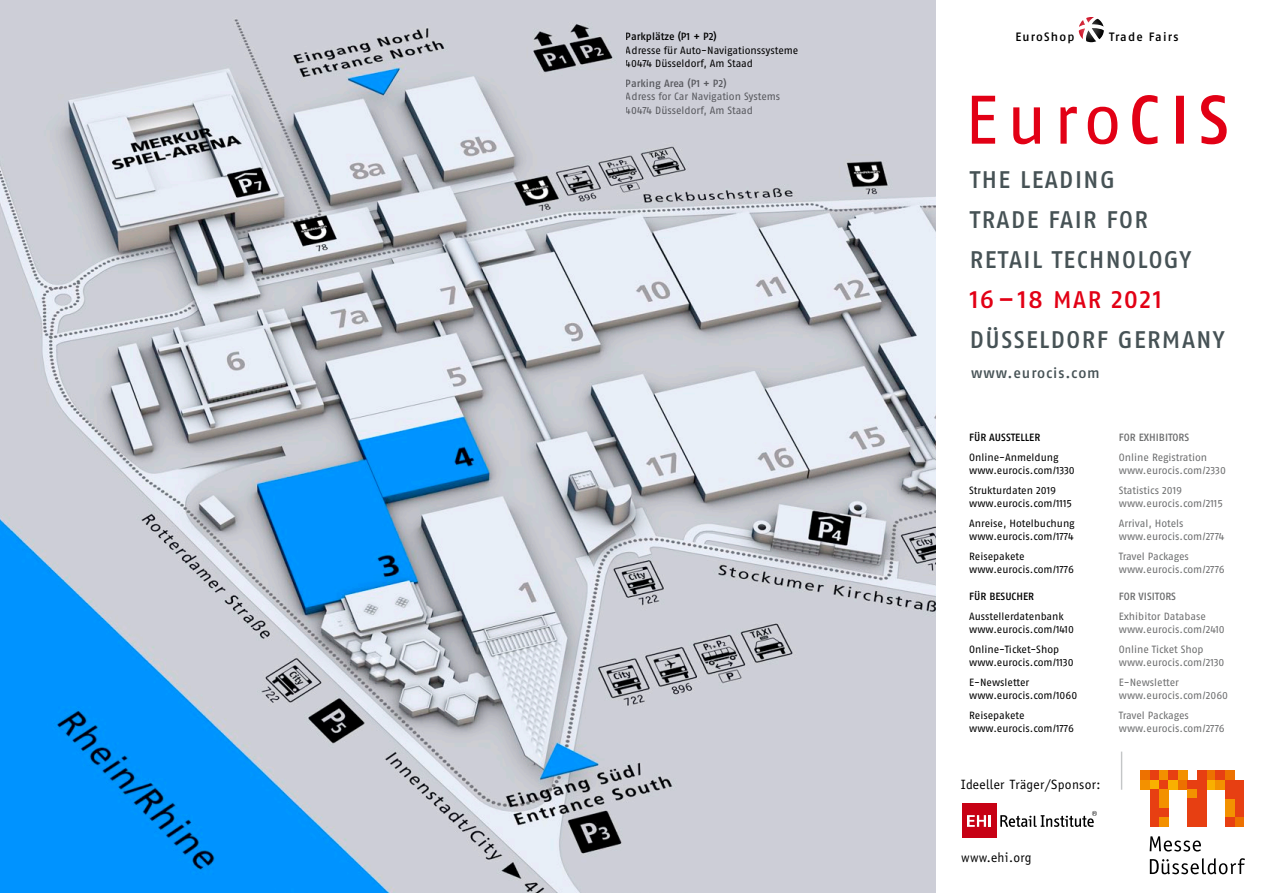
<style>
.page{position:relative;width:1263px;height:893px;background:#fff}
.page>*{position:absolute;margin:0;border:0;box-sizing:border-box;transform-origin:0 0}
.t1{font:25.35px "Fago No Med Lf";letter-spacing:.05em;color:#e20015}
.t2{font:24px/39.9px "Fago No Med Lf";letter-spacing:.06em;color:#465255}
.t3{font:14.4px "Fago No Med Lf";letter-spacing:.06em;color:#465255}
.t4{font:13.5px "Officina Sans";letter-spacing:.025em;color:#000}
.t5{font:12.15px "Fago No Med Lf";letter-spacing:.1em;color:#000}
.t6{font:10.5px/13.5px "Fago No Regular LF";color:#000}
.t7{font:10.5px/13.5px "Fago No Regular LF";color:#6e6f70}
.t8{font:10.5px "Fago No Med Lf";color:#6e6f70}
.t9{font:10.5px "Fago No Med Lf";color:#000}
.s1{font-size:25.2px}
.s2{font-size:24px}
</style>
<div class="page">
<img style="left:0;top:0;width:935px;height:893px">
<svg style="left:1150px;top:858px;width:95px;height:16px"></svg>
<svg style="left:1150px;top:836px;width:51px;height:15px"></svg>
<div style="left:1140px;top:780px;width:10px;height:9px;background:#f39100"></div>
<div style="left:1150px;top:770px;width:9px;height:10px;background:#e73f12"></div>
<div style="left:1150px;top:780px;width:9px;height:9px;background:#f9b000"></div>
<div style="left:1159px;top:770px;width:10px;height:10px;background:#f39100"></div>
<div style="left:1159px;top:780px;width:10px;height:9px;background:#e73f12"></div>
<div style="left:1169px;top:770px;width:9px;height:10px;background:#e73f12"></div>
<div style="left:1169px;top:780px;width:9px;height:9px;background:#f9b000"></div>
<div style="left:1178px;top:770px;width:9px;height:10px;background:#f39100"></div>
<div style="left:1178px;top:780px;width:9px;height:9px;background:#ed7100"></div>
<div style="left:1206px;top:770px;width:10px;height:10px;background:#ed7100"></div>
<div style="left:1206px;top:780px;width:10px;height:9px;background:#f9b000"></div>
<div style="left:1216px;top:770px;width:9px;height:10px;background:#e73f12"></div>
<div style="left:1216px;top:780px;width:9px;height:9px;background:#f39100"></div>
<div style="left:1225px;top:770px;width:9px;height:10px;background:#ed7100"></div>
<div style="left:1225px;top:780px;width:9px;height:19px;background:#e73f12"></div>
<div style="left:1234px;top:780px;width:10px;height:37px;background:#e73f12"></div>
<div style="left:1150px;top:789px;width:9px;height:38px;background:#e73f12"></div>
<div style="left:1159px;top:789px;width:10px;height:19px;background:#f39100"></div>
<div style="left:1159px;top:808px;width:10px;height:9px;background:#e73f12"></div>
<div style="left:1159px;top:817px;width:10px;height:10px;background:#f39100"></div>
<div style="left:1225px;top:799px;width:9px;height:18px;background:#f39100"></div>
<div style="left:1234px;top:817px;width:10px;height:10px;background:#ed7100"></div>
<div style="left:1140px;top:770px;width:10px;height:10px;background:#ed7100"></div>
<div style="left:1187px;top:780px;width:10px;height:9px;background:#e73f12"></div>
<div style="left:1187px;top:789px;width:10px;height:10px;background:#f39100"></div>
<div style="left:1187px;top:799px;width:10px;height:28px;background:#e73f12"></div>
<div style="left:1197px;top:770px;width:9px;height:57px;background:#e73f12"></div>
<div style="left:1225px;top:817px;width:9px;height:10px;background:#e73f12"></div>
<hr style="left:1121px;top:752px;width:1px;height:38px;background:#c4c6c7">
<div style="left:962px;top:804px;width:34px;height:34px;background:#c70114"></div>
<svg style="left:967px;top:815px;width:24px;height:12px"></svg>
<svg style="left:1000px;top:811px;width:97px;height:16px"></svg>
<svg style="left:1079px;top:17px;width:25px;height:25px"></svg>
<svg style="left:972px;top:95px;width:255px;height:49px"></svg>
<p class="t9" style="left:626px;top:31px;width:93px">Parkplätze (P1 + P2)</p>
<p class="t6" style="left:626px;top:43px;width:174px">Adresse für Auto-Navigationssysteme<br>40474 Düsseldorf, Am Staad</p>
<p class="t8" style="left:626px;top:77px;width:102px">Parking Area (P1 + P2)</p>
<p class="t7" style="left:626px;top:90px;width:156px">Adress for Car Navigation Systems<br>40474 Düsseldorf, Am Staad</p>
<p class="t5" style="left:1015px;top:29px;width:61px">EuroShop</p>
<p class="t5" style="left:1109px;top:29px;width:71px">Trade Fairs</p>
<h2 class="t2" style="left:970px;top:160px;width:223px">THE LEADING<br>TRADE FAIR FOR<br>RETAIL TECHNOLOGY</h2>
<h1 class="t1" style="left:970px;top:284px;width:194px">16<span class="s1">–</span>18 <span class="s2">MAR</span> 2021</h1>
<h2 class="t2" style="left:970px;top:319px;width:256px">DÜSSELDORF GERMANY</h2>
<h3 class="t3" style="left:971px;top:365px;width:130px">www.eurocis.com</h3>
<p class="t9" style="left:969px;top:431px;width:73px">FÜR AUSSTELLER</p>
<p class="t6" style="left:969px;top:450px;width:107px">Online-Anmeldung www.eurocis.com/1330</p>
<p class="t6" style="left:969px;top:483px;width:104px">Strukturdaten 2019 www.eurocis.com/1115</p>
<p class="t6" style="left:969px;top:516px;width:107px">Anreise, Hotelbuchung www.eurocis.com/1774</p>
<p class="t6" style="left:969px;top:549px;width:106px">Reisepakete www.eurocis.com/1776</p>
<p class="t9" style="left:969px;top:590px;width:66px">FÜR BESUCHER</p>
<p class="t6" style="left:969px;top:609px;width:106px">Ausstellerdatenbank www.eurocis.com/1410</p>
<p class="t6" style="left:969px;top:642px;width:106px">Online-Ticket-Shop www.eurocis.com/1130</p>
<p class="t6" style="left:969px;top:675px;width:110px">E-Newsletter www.eurocis.com/1060</p>
<p class="t6" style="left:969px;top:708px;width:106px">Reisepakete www.eurocis.com/1776</p>
<p class="t4" style="left:961px;top:777px;width:141px">Ideeller Träger/Sponsor:</p>
<p class="t8" style="left:1119px;top:431px;width:72px">FOR EXHIBITORS</p>
<p class="t7" style="left:1119px;top:450px;width:109px">Online Registration www.eurocis.com/2330</p>
<p class="t7" style="left:1119px;top:483px;width:105px">Statistics 2019 www.eurocis.com/2115</p>
<p class="t7" style="left:1119px;top:516px;width:107px">Arrival, Hotels www.eurocis.com/2774</p>
<p class="t7" style="left:1119px;top:549px;width:107px">Travel Packages www.eurocis.com/2776</p>
<p class="t8" style="left:1119px;top:590px;width:59px">FOR VISITORS</p>
<p class="t7" style="left:1119px;top:609px;width:108px">Exhibitor Database www.eurocis.com/2410</p>
<p class="t7" style="left:1119px;top:642px;width:107px">Online Ticket Shop www.eurocis.com/2130</p>
<p class="t7" style="left:1119px;top:675px;width:111px">E-Newsletter www.eurocis.com/2060</p>
<p class="t7" style="left:1119px;top:708px;width:107px">Travel Packages www.eurocis.com/2776</p>
<p class="t4" style="left:961px;top:849px;width:72px">www.ehi.org</p>
</div>
